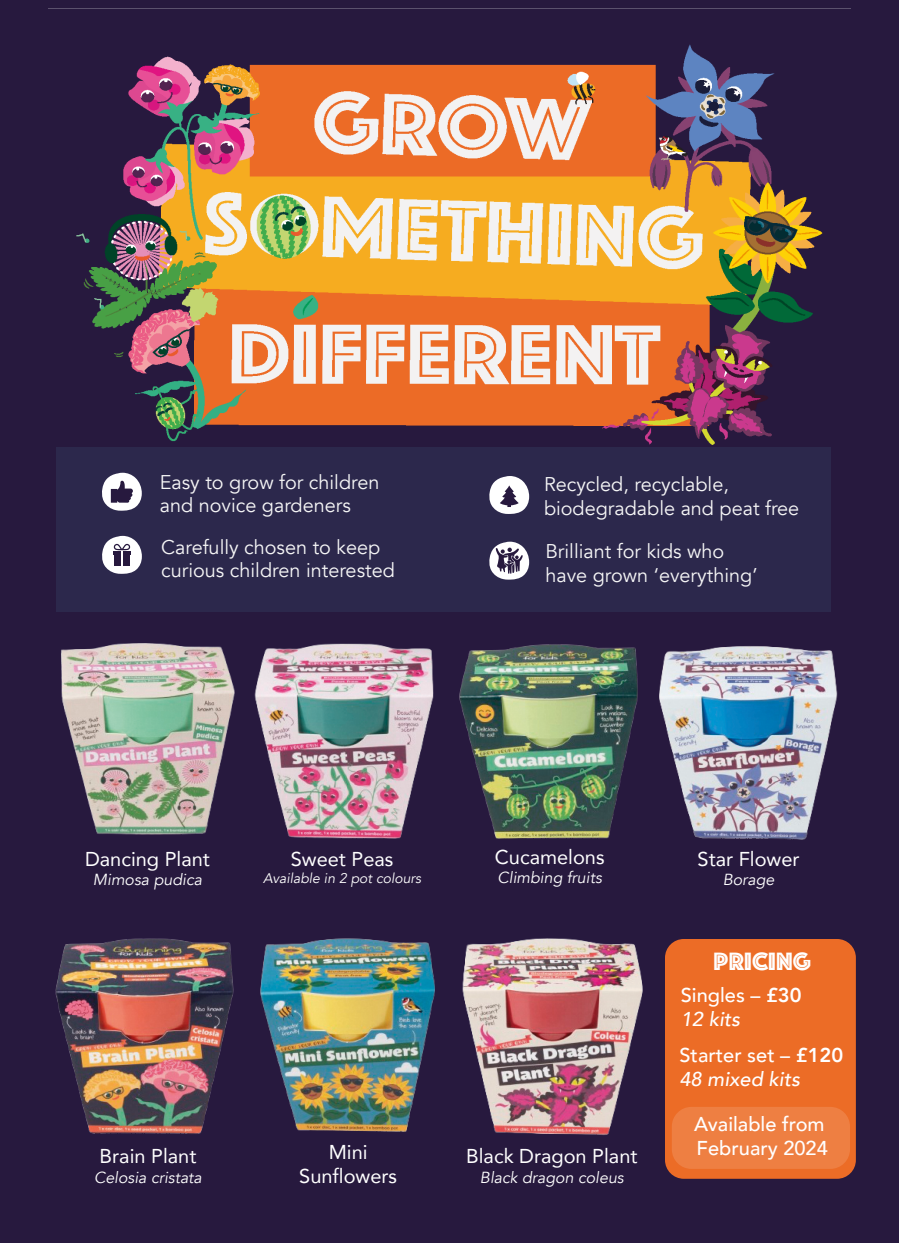
<style>
.page{position:relative;width:899px;height:1248px;background:#fff}
.page>*{position:absolute;margin:0;border:0;box-sizing:border-box;transform-origin:0 0}
.t1{font:26px "Phosphate Inline";letter-spacing:.01em;color:#fff}
.t2{font:20px/24px "Avenir";color:#fff;text-align:center}
.t3{font:500 20px/24px "Avenir";color:#fff}
.t4{font:19.8px/23.8px "Avenir";color:#f6f6f6}
.t5{font:italic 16px "Avenir";color:#fff}
.t6{font:italic 14px "Avenir";color:#fff}
.s1{font-weight:800}
.s2{font-style:italic}
</style>
<div class="page">
<div style="left:0;top:0;width:899px;height:1241px;background:#27193e"></div>
<img style="left:49px;top:8px;width:801px;height:495px">
<div style="left:665px;top:938px;width:190px;height:240px;background:#ec6c26;border-radius:19px"></div>
<div style="left:671px;top:1106px;width:179px;height:62px;background:#ee7f42;border-radius:20px"></div>
<div style="left:56px;top:447px;width:774px;height:165px;background:#2c284c"></div>
<svg style="left:102px;top:472px;width:40px;height:38px"></svg>
<svg style="left:102px;top:536px;width:40px;height:37px"></svg>
<svg style="left:489px;top:541px;width:40px;height:38px"></svg>
<svg style="left:489px;top:476px;width:40px;height:38px"></svg>
<img style="left:659px;top:646px;width:179px;height:194px">
<img style="left:255px;top:643px;width:179px;height:196px">
<img style="left:56px;top:938px;width:178px;height:196px">
<img style="left:61px;top:643px;width:174px;height:191px">
<img style="left:462px;top:938px;width:181px;height:197px">
<img style="left:260px;top:938px;width:175px;height:194px">
<img style="left:459px;top:644px;width:179px;height:195px">
<p class="t4" style="left:160px;top:470px;width:221px">Easy to grow for children and novice gardeners</p>
<p class="t4" style="left:544px;top:473px;width:257px">Recycled, recyclable, biodegradable and peat free</p>
<p class="t4" style="left:161px;top:535px;width:235px">Carefully chosen to keep curious children interested</p>
<p class="t4" style="left:545px;top:539px;width:213px">Brilliant for kids who have grown ‘everything’</p>
<p class="t2" style="left:85px;top:846px;width:126px">Dancing Plant</p>
<p class="t5" style="left:93px;top:870px;width:111px">Mimosa pudica</p>
<p class="t2" style="left:100px;top:1143px;width:98px">Brain Plant</p>
<p class="t5" style="left:94px;top:1167px;width:109px">Celosia cristata</p>
<p class="t2" style="left:291px;top:846px;width:104px">Sweet Peas</p>
<p class="t6" style="left:263px;top:869px;width:160px">Available in 2 pot colours</p>
<p class="t2" style="left:495px;top:844px;width:111px">Cucamelons</p>
<p class="t5" style="left:497px;top:868px;width:106px">Climbing fruits</p>
<p class="t2" style="left:299px;top:1139px;width:99px">Mini<br>Sunflowers</p>
<p class="t2" style="left:466px;top:1143px;width:173px">Black Dragon Plant</p>
<p class="t5" style="left:480px;top:1167px;width:145px">Black dragon coleus</p>
<p class="t2" style="left:697px;top:846px;width:103px">Star Flower</p>
<p class="t5" style="left:722px;top:870px;width:53px">Borage</p>
<h1 class="t1" style="left:713px;top:942px;width:99px">PRICING</h1>
<p class="t3" style="left:681px;top:982px;width:122px">Singles – <span class="s1">£30<br></span><span class="s2">12 kits</span></p>
<p class="t3" style="left:679px;top:1041px;width:165px">Starter set – <span class="s1">£120<br></span><span class="s2">48 mixed kits</span></p>
<p class="t3" style="left:694px;top:1110px;width:135px">Available from<br>February 2024</p>
</div>
